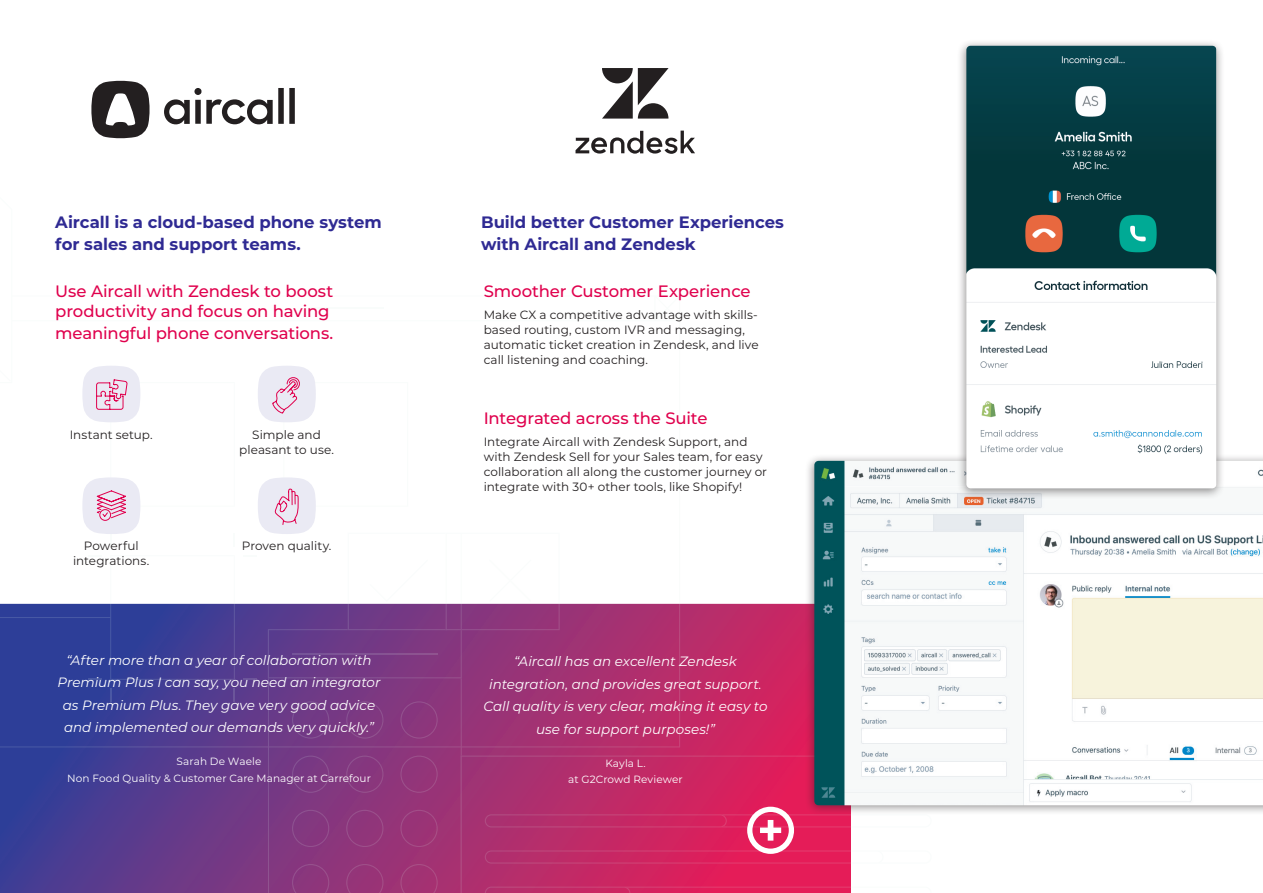
<style>
.page{position:relative;width:1263px;height:893px;background:#fff}
.page>*{position:absolute;margin:0;border:0;box-sizing:border-box;transform-origin:0 0}
.t1{font:500 16.5px/19.8px "Montserrat";letter-spacing:-.005em;color:#e0004d}
.t2{font:700 16.5px/22.5px "Montserrat";color:#2f2a93}
.t3{font:italic 13.5px/22.5px "Montserrat";color:#fff;text-align:center}
.t4{font:12px/15px "Montserrat";letter-spacing:.005em;color:#231f20}
.t5{font:10.5px/16.5px "Montserrat";letter-spacing:.01em;color:#fff;text-align:center}
</style>
<div class="page">
<svg style="left:0;top:604px;width:804px;height:289px;background:#7b347f"></svg>
<svg style="left:0;top:603px;width:680px;height:144px;background:#673987"></svg>
<svg style="left:110px;top:688px;width:1px;height:13px"></svg>
<svg style="left:88px;top:679px;width:14px;height:1px"></svg>
<svg style="left:234px;top:688px;width:1px;height:13px"></svg>
<hr style="left:308px;top:307px;width:75px;height:1px;background:#dcefe9">
<svg style="left:268px;top:680px;width:194px;height:213px;background:#84377e"></svg>
<svg style="left:292px;top:701px;width:146px;height:192px;background:#8a377d"></svg>
<svg style="left:461px;top:756px;width:390px;height:137px;background:#c42765"></svg>
<svg style="left:485px;top:886px;width:366px;height:7px;background:#d42661"></svg>
<svg style="left:91px;top:80px;width:59px;height:59px"></svg>
<svg style="left:164px;top:88px;width:131px;height:37px"></svg>
<svg style="left:575px;top:68px;width:120px;height:86px"></svg>
<svg style="left:243px;top:366px;width:317px;height:314px"></svg>
<svg style="left:82px;top:366px;width:59px;height:168px"></svg>
<div style="left:804px;top:454px;width:459px;height:362px;background:#231f20;opacity:.5"></div>
<img style="left:814px;top:461px;width:449px;height:344px">
<div style="left:956px;top:39px;width:269px;height:460px;background:#231f20;opacity:.5"></div>
<img style="left:966px;top:46px;width:250px;height:442px">
<svg style="left:485px;top:807px;width:447px;height:57px"></svg>
<p class="t2" style="left:55px;top:210px;width:328px">Aircall is a cloud-based phone system for sales and support teams.</p>
<p class="t1" style="left:55px;top:280px;width:279px">Use Aircall with Zendesk to boost productivity and focus on having</p>
<p class="t1" style="left:55px;top:323px;width:280px">meaningful phone conversations.</p>
<p class="t4" style="left:70px;top:427px;width:85px">Instant setup.</p>
<p class="t4" style="left:84px;top:538px;width:56px">Powerful</p>
<p class="t4" style="left:73px;top:553px;width:78px">integrations.</p>
<p class="t4" style="left:252px;top:427px;width:70px">Simple and</p>
<p class="t4" style="left:239px;top:442px;width:96px">pleasant to use.</p>
<p class="t4" style="left:242px;top:538px;width:91px">Proven quality.</p>
<p class="t3" style="left:58px;top:648px;width:324px">“After more than a year of collaboration with Premium Plus I can say, you need an integrator as Premium Plus. They gave very good advice and implemented our demands very quickly.”</p>
<p class="t5" style="left:67px;top:753px;width:305px">Sarah De Waele<br>Non Food Quality &amp; Customer Care Manager at Carrefour</p>
<p class="t2" style="left:481px;top:210px;width:304px">Build better Customer Experiences with Aircall and Zendesk</p>
<p class="t1" style="left:484px;top:280px;width:268px">Smoother Customer Experience</p>
<p class="t4" style="left:484px;top:307px;width:276px">Make CX a competitive advantage with skills&shy;based routing, custom IVR and messaging, automatic ticket creation in Zendesk, and live call listening and coaching.</p>
<p class="t1" style="left:484px;top:407px;width:225px">Integrated across the Suite</p>
<p class="t4" style="left:484px;top:434px;width:285px">Integrate Aircall with Zendesk Support, and with Zendesk Sell for your Sales team, for easy collaboration all along the customer journey or integrate with 30+ other tools, like Shopify!</p>
<p class="t3" style="left:483px;top:650px;width:286px">“Aircall has an excellent Zendesk integration, and provides great support.<br>Call quality is very clear, making it easy to use for support purposes!”</p>
<p class="t5" style="left:605px;top:754px;width:42px">Kayla L.</p>
<p class="t5" style="left:568px;top:771px;width:116px">at G2Crowd Reviewer</p>
</div>
